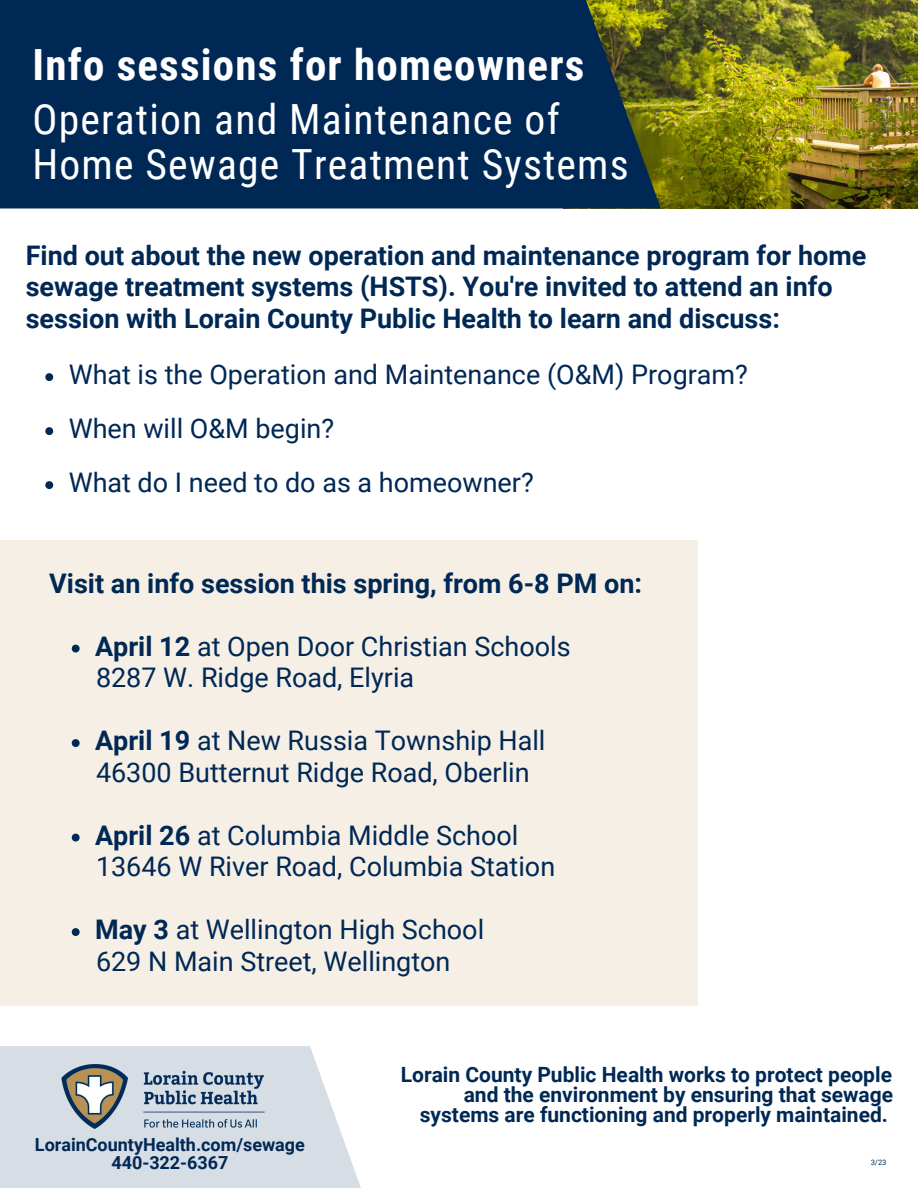
<style>
.page{position:relative;width:918px;height:1188px;background:#fff}
.page>*{position:absolute;margin:0;border:0;box-sizing:border-box;transform-origin:0 0}
.t1{font:700 43.05px "Roboto Condensed";letter-spacing:.03em;color:#fff}
.t2{font:41.7px/45px "Roboto Condensed";letter-spacing:.03em;color:#fff}
.t3{font:27px/54px "Roboto";color:#002855}
.t4{font:700 27px/31.5px "Roboto";color:#002855}
.t5{font:700 21px/20.2px "Roboto";color:#002855;text-align:right}
.t6{font:700 18px/18px "Roboto";color:#002855;text-align:center}
.t7{font:7.5px "Roboto";color:#002855}
.s1{font-weight:700}
</style>
<div class="page">
<svg style="left:0;top:1046px;width:361px;height:142px;background:#dae0e6"></svg>
<img style="left:60px;top:1063px;width:207px;height:67px">
<div style="left:0;top:540px;width:697px;height:466px;background:#f6efe6"></div>
<img style="left:563px;top:0;width:355px;height:209px">
<div style="left:0;top:0;width:661px;height:208px;background:#002855"></div>
<svg style="left:72px;top:645px;width:8px;height:8px"></svg>
<svg style="left:72px;top:739px;width:8px;height:8px"></svg>
<svg style="left:72px;top:834px;width:8px;height:8px"></svg>
<svg style="left:72px;top:928px;width:8px;height:8px"></svg>
<svg style="left:45px;top:373px;width:8px;height:8px"></svg>
<svg style="left:45px;top:427px;width:8px;height:8px"></svg>
<svg style="left:45px;top:481px;width:8px;height:8px"></svg>
<h1 class="t1" style="left:32px;top:40px;width:553px">Info sessions for homeowners</h1>
<h2 class="t2" style="left:32px;top:97px;width:598px">Operation and Maintenance of<br>Home Sewage Treatment Systems</h2>
<p class="t4" style="left:26px;top:240px;width:842px">Find out about the new operation and maintenance program for home sewage treatment systems (HSTS). You're invited to attend an info session with Lorain County Public Health to learn and discuss:</p>
<p class="t3" style="left:69px;top:348px;width:681px">What is the Operation and Maintenance (O&amp;M) Program?<br>When will O&amp;M begin?<br>What do I need to do as a homeowner?</p>
<p class="t4" style="left:49px;top:568px;width:594px">Visit an info session this spring, from 6-8 PM on:</p>
<p class="t3" style="left:95px;top:620px;width:477px"><span class="s1">April 12</span> at Open Door Christian Schools</p>
<p class="t3" style="left:96px;top:651px;width:320px">8287 W. Ridge Road, Elyria</p>
<p class="t3" style="left:95px;top:714px;width:452px"><span class="s1">April 19</span> at New Russia Township Hall</p>
<p class="t3" style="left:96px;top:746px;width:435px">46300 Butternut Ridge Road, Oberlin</p>
<p class="t3" style="left:95px;top:809px;width:425px"><span class="s1">April 26</span> at Columbia Middle School</p>
<p class="t3" style="left:96px;top:840px;width:461px">13646 W River Road, Columbia Station</p>
<p class="t3" style="left:95px;top:903px;width:391px"><span class="s1">May 3</span> at Wellington High School</p>
<p class="t3" style="left:96px;top:935px;width:356px">629 N Main Street, Wellington</p>
<p class="t6" style="left:35px;top:1136px;width:271px">LorainCountyHealth.com/sewage<br>440-322-6367</p>
<p class="t5" style="left:401px;top:1065px;width:494px">Lorain County Public Health works to protect people and the environment by ensuring that sewage systems are functioning and properly maintained.</p>
<p class="t7" style="left:871px;top:1158px;width:17px">3/23</p>
</div>
